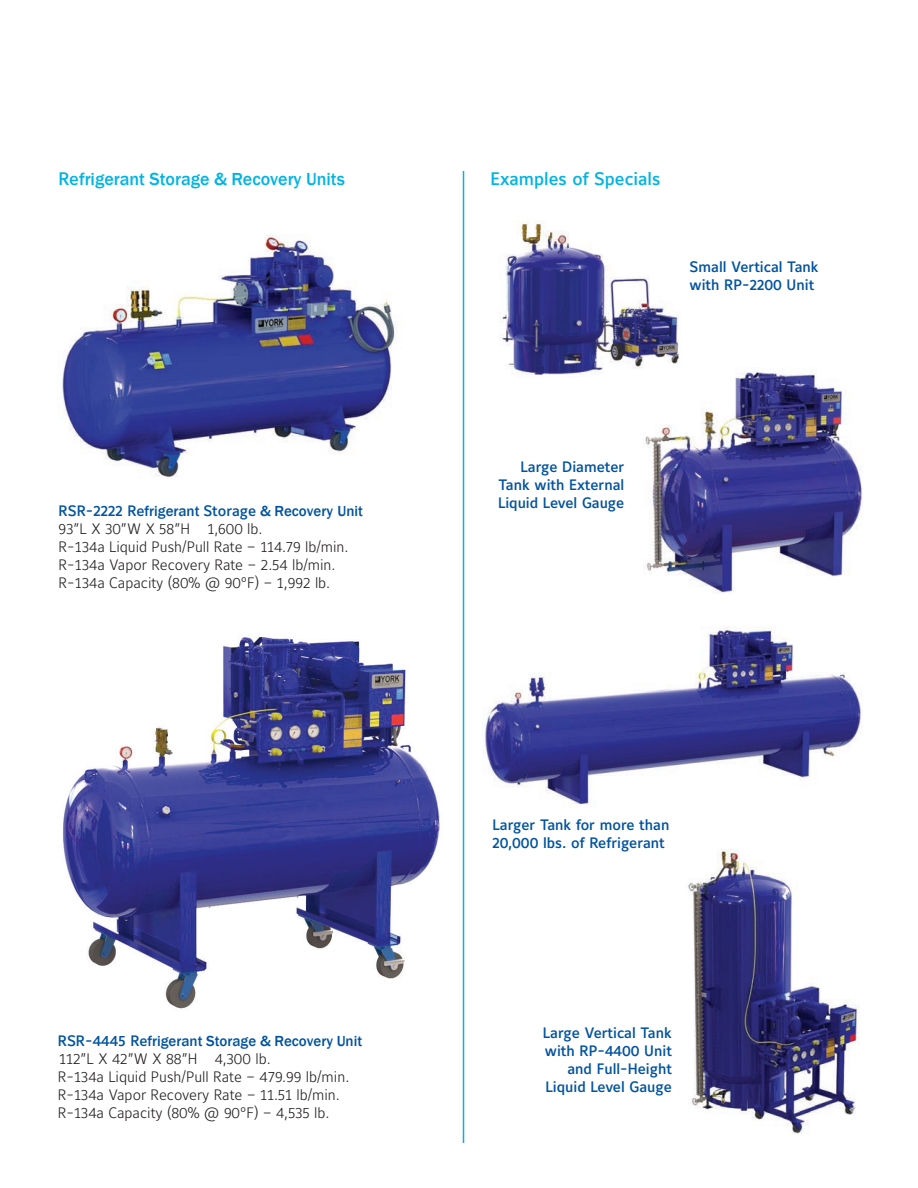
<style>
.page{position:relative;width:918px;height:1188px;background:#fff}
.page>*{position:absolute;margin:0;border:0;box-sizing:border-box;transform-origin:0 0}
.t1{font:500 18px "Franklin Gothic";color:#00b4e3}
.t2{font:18px "Maurea Medium Lf";color:#00b4e3}
.t3{font:15px/18px "Maurea Light Lf";color:#231f20}
.t4{font:15px/18px "Maurea Medium Lf";color:#01539e}
.s1{font-family:"Maurea Medium Lf";font-weight:400}
.s2{font-family:"Maurea Medium Lf";color:#01539e}
.s3{font-family:"Franklin Gothic";font-weight:500;color:#01539e}
</style>
<div class="page">
<hr style="left:463px;top:171px;width:1px;height:972px;background:#00b4e3">
<img style="left:62px;top:235px;width:333px;height:243px">
<img style="left:63px;top:637px;width:377px;height:372px">
<img style="left:500px;top:221px;width:179px;height:156px">
<img style="left:644px;top:368px;width:219px;height:225px">
<img style="left:484px;top:627px;width:377px;height:178px">
<img style="left:688px;top:849px;width:170px;height:285px">
<p class="t1" style="left:58px;top:168px;width:288px"><span class="s1">Re</span>frigerant Storage &amp; Recovery Units</p>
<p class="t2" style="left:490px;top:168px;width:171px">Examples of Specials</p>
<p class="t4" style="left:690px;top:259px;width:131px">Small Vertical Tank with RP-2200 Unit</p>
<p class="t3" style="left:58px;top:502px;width:306px"><span class="s2">RSR-2222 Re</span><span class="s3">frigerant</span> <span class="s2">Storage</span> <span class="s3">&amp; Recovery Unit </span>93”L X 30”W X 58”H 1,600 lb.<br>R-134a Liquid Push/Pull Rate – 114.79 lb/min.<br>R-134a Vapor Recovery Rate – 2.54 lb/min.<br>R-134a Capacity (80% @ 90°F) – 1,992 lb.</p>
<p class="t4" style="left:498px;top:458px;width:128px;text-align:justify;text-indent:23px">Large Diameter Tank with External Liquid Level Gauge</p>
<p class="t3" style="left:58px;top:1033px;width:306px"><span class="s2">RSR-4445 Re</span><span class="s3">frigerant Storage &amp; Recovery Unit </span>112”L X 42”W X 88”H 4,300 lb.<br>R-134a Liquid Push/Pull Rate – 479.99 lb/min.<br>R-134a Vapor Recovery Rate – 11.51 lb/min.<br>R-134a Capacity (80% @ 90°F) – 4,535 lb.</p>
<p class="t4" style="left:493px;top:817px;width:178px">Larger Tank for more than<br>20,000 lbs. of Refrigerant</p>
<p class="t4" style="left:543px;top:1024px;width:131px;text-align:right">Large Vertical Tank with RP-4400 Unit and Full-Height<br>Liquid Level Gauge</p>
</div>
